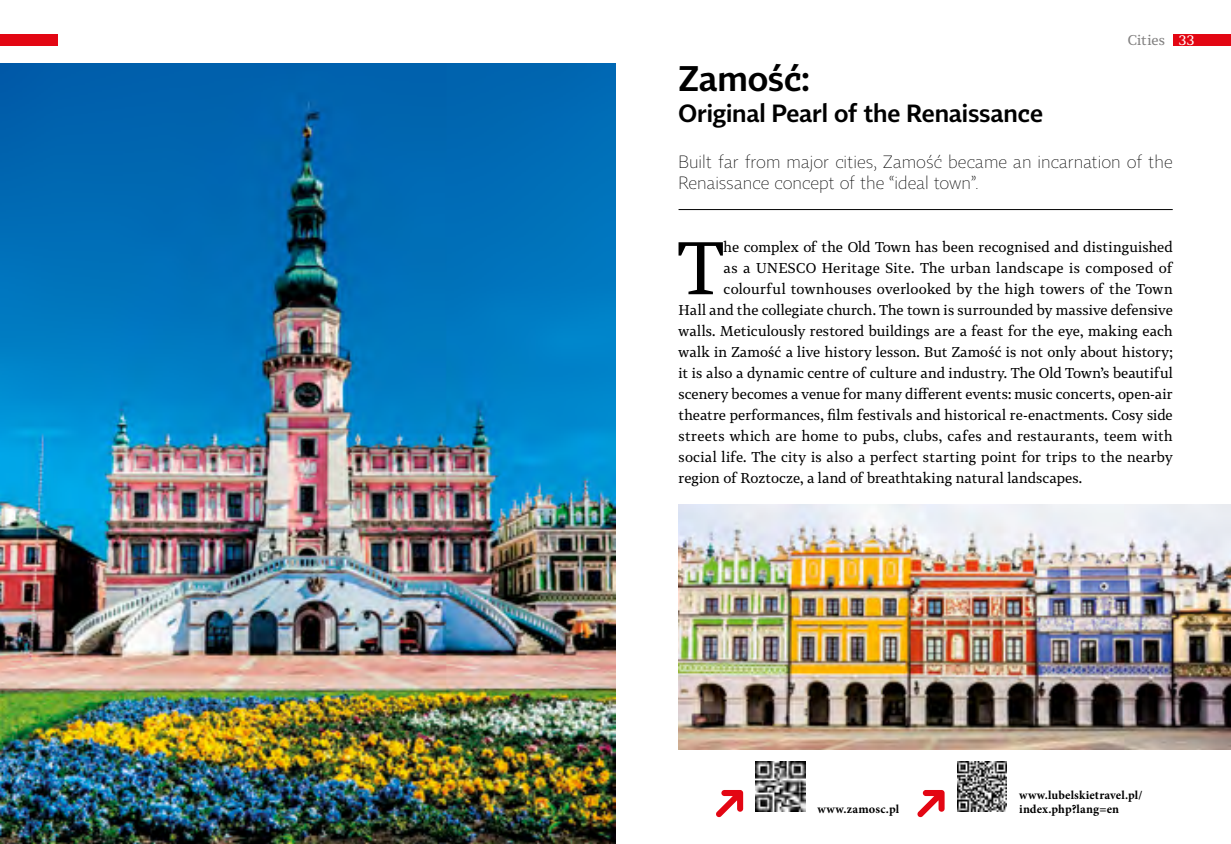
<style>
.page{position:relative;width:1231px;height:844px;background:#fff}
.page>*{position:absolute;margin:0;border:0;box-sizing:border-box;transform-origin:0 0}
.t1{font:73.15px "Tabac G3";color:#000}
.t2{font:300 35px "Tabac Sans";letter-spacing:-.005em;color:#000}
.t3{font:300 24.5px "Tabac Sans";letter-spacing:-.005em;color:#000}
.t4{font:100 17.5px/21px "Tabac Sans";color:#000}
.t5{font:14px "Tabac G3";letter-spacing:.01em;color:#000}
.t6{font:14px "Tabac G3";letter-spacing:.015em;color:#818080}
.t7{font:700 12.25px/14px "Minion Pro";letter-spacing:.01em;color:#000}
.s1{color:#fff}
</style>
<div class="page">
<img style="left:0;top:63px;width:615px;height:780px">
<img style="left:678px;top:504px;width:552px;height:245px">
<svg style="left:716px;top:790px;width:27px;height:27px"></svg>
<img style="left:755px;top:761px;width:50px;height:50px">
<svg style="left:917px;top:790px;width:27px;height:27px"></svg>
<img style="left:957px;top:761px;width:49px;height:50px">
<hr style="left:678px;top:209px;width:494px;height:1px;background:#000">
<div style="left:1172px;top:33px;width:58px;height:12px;background:#e30613"></div>
<div style="left:0;top:33px;width:58px;height:12px;background:#e30613"></div>
<p class="t6" style="left:1127px;top:30px;width:68px">Cities <span class="s1">33</span></p>
<h2 class="t2" style="left:678px;top:57px;width:133px">Zamość:</h2>
<h3 class="t3" style="left:678px;top:98px;width:366px">Original Pearl of the Renaissance</h3>
<p class="t4" style="left:678px;top:152px;width:495px">Built far from major cities, Zamość became an incarnation of the<br>Renaissance concept of the “ideal town”.</p>
<h1 class="t1" style="left:677px;top:218px;width:49px">T</h1>
<p class="t5" style="left:723px;top:237px;width:450px">he complex of the Old Town has been recognised and distinguished</p>
<p class="t5" style="left:723px;top:258px;width:450px">as a UNESCO Heritage Site. The urban landscape is composed of</p>
<p class="t5" style="left:723px;top:279px;width:450px">colourful townhouses overlooked by the high towers of the Town</p>
<p class="t5" style="left:678px;top:300px;width:495px">Hall and the collegiate church. The town is surrounded by massive defensive</p>
<p class="t5" style="left:678px;top:321px;width:495px">walls. Meticulously restored buildings are a feast for the eye, making each</p>
<p class="t5" style="left:678px;top:342px;width:495px">walk in Zamość a live history lesson. But Zamość is not only about history;</p>
<p class="t5" style="left:678px;top:363px;width:495px">it is also a dynamic centre of culture and industry. The Old Town’s beautiful</p>
<p class="t5" style="left:678px;top:384px;width:495px">scenery becomes a venue for many different events: music concerts, open-air</p>
<p class="t5" style="left:678px;top:405px;width:495px">theatre performances, film festivals and historical re-enactments. Cosy side</p>
<p class="t5" style="left:678px;top:426px;width:495px">streets which are home to pubs, clubs, cafes and restaurants, teem with</p>
<p class="t5" style="left:678px;top:447px;width:495px">social life. The city is also a perfect starting point for trips to the nearby</p>
<p class="t5" style="left:678px;top:468px;width:405px">region of Roztocze, a land of breathtaking natural landscapes.</p>
<p class="t7" style="left:817px;top:801px;width:83px">www.zamosc.pl</p>
<p class="t7" style="left:1018px;top:787px;width:125px">www.lubelskietravel.pl/ index.php?lang=en</p>
</div>
